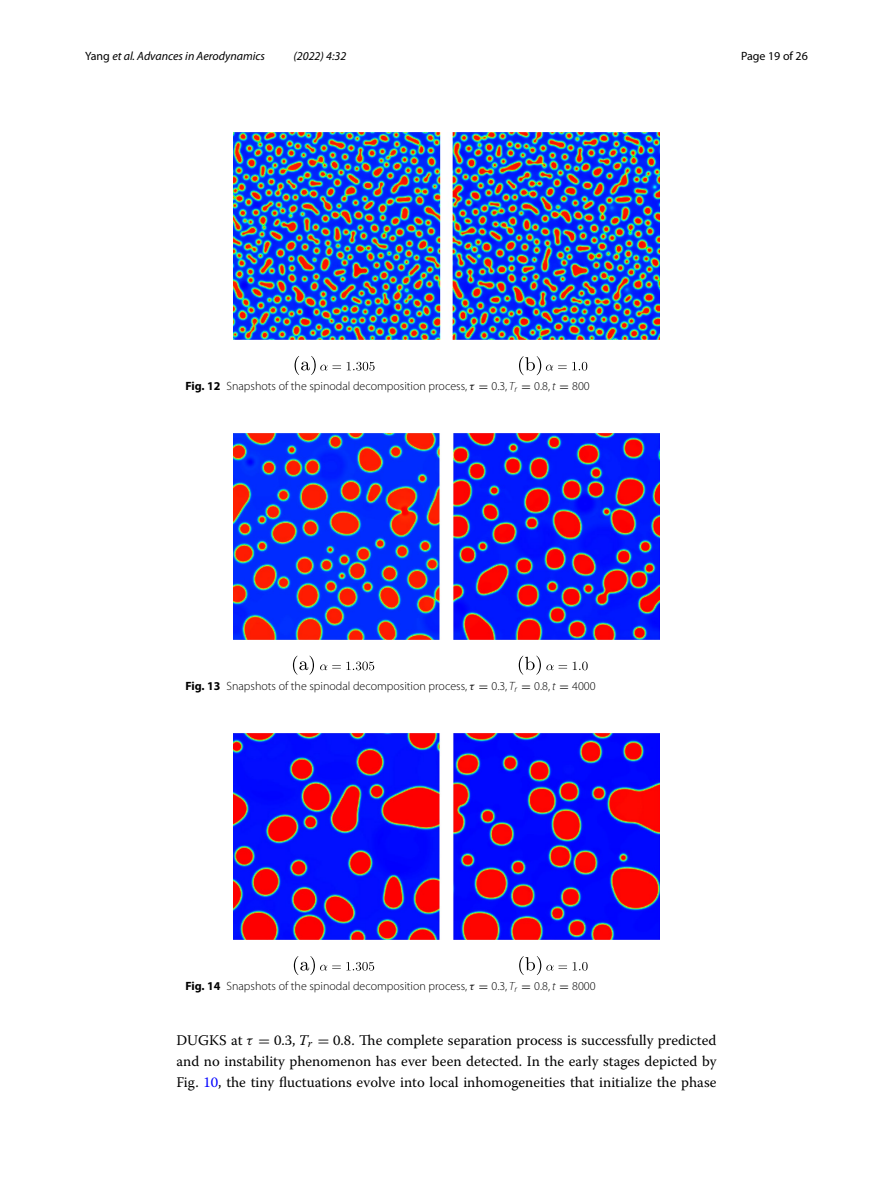
<style>
.page{position:relative;width:893px;height:1187px;background:#fff}
.page>*{position:absolute;margin:0;border:0;box-sizing:border-box;transform-origin:0 0}
.t1{font:14.7px/21.3px "Warnock Pro";color:#000;text-align:justify}
.t2{font:300 12px "Myriad Pro";color:#000}
.t3{font:italic 12px "Myriad Pro";color:#000}
.t4{font:12px "Myriad Pro";color:#000}
.s1{font-style:normal}
.s2{font-weight:700}
.s3{font-family:"MTMI143";font-weight:400}
.s4{font-family:"MTSYN114";font-weight:400}
.s5{font-family:"Myriad Pro Light 22";font-weight:400}
.s6{font-family:"Myriad Pro Light It 19";font-weight:400}
.s7{font-family:"MTSYN115";font-weight:400}
.s8{font-family:"Myriad Pro Light 23";font-weight:400}
.s9{font-family:"Myriad Pro Light It 20";font-weight:400}
.s10{font-family:"MTSYN116";font-weight:400}
.s11{font-family:"Myriad Pro Light 24";font-weight:400}
.s12{font-family:"MTMI144";font-weight:400}
.s13{font-family:"MTSYN117";font-weight:400}
.s14{font-family:"Myriad Pro Light 25";font-weight:400}
.s15{font-family:"Myriad Pro Light It 21";font-weight:400}
.s16{font-family:"MTSYN118";font-weight:400}
.s17{font-family:"Myriad Pro Light 26";font-weight:400}
.s18{font-family:"Myriad Pro Light It 22";font-weight:400}
.s19{font-family:"MTSYN119";font-weight:400}
.s20{font-family:"Myriad Pro Light 27";font-weight:400}
.s21{font-family:"MTMI145";font-weight:400}
.s22{font-family:"MTSYN120";font-weight:400}
.s23{font-family:"Myriad Pro Light 28";font-weight:400}
.s24{font-family:"Myriad Pro Light It 23";font-weight:400}
.s25{font-family:"MTSYN121";font-weight:400}
.s26{font-family:"Myriad Pro Light 29";font-weight:400}
.s27{font-family:"Myriad Pro Light It 24";font-weight:400}
.s28{font-family:"MTSYN122";font-weight:400}
.s29{font-family:"Myriad Pro Light 30";font-weight:400}
.s30{font-family:"MTMI146"}
.s31{font-family:"MTSYN123"}
.s32{font-family:"Warnock Pro Regular 104"}
.s33{font-family:"Warnock Pro It 134"}
.s34{font-family:"MTSYN124"}
.s35{font-family:"Warnock Pro Regular 105"}
.s36{color:#00f}
</style>
<div class="page">
<img style="left:234px;top:133px;width:425px;height:206px">
<svg style="left:295px;top:356px;width:80px;height:19px"></svg>
<svg style="left:519px;top:356px;width:68px;height:19px"></svg>
<img style="left:234px;top:433px;width:425px;height:206px">
<svg style="left:293px;top:655px;width:21px;height:19px"></svg>
<svg style="left:320px;top:661px;width:54px;height:9px"></svg>
<svg style="left:519px;top:655px;width:69px;height:19px"></svg>
<img style="left:234px;top:733px;width:425px;height:206px">
<svg style="left:294px;top:956px;width:80px;height:19px"></svg>
<svg style="left:519px;top:956px;width:69px;height:19px"></svg>
<p class="t3" style="left:85px;top:48px;width:182px"><span class="s1">Yang</span> et al. Advances in Aerodynamics</p>
<p class="t3" style="left:293px;top:48px;width:54px">(2022) 4:32</p>
<p class="t4" style="left:741px;top:48px;width:68px">Page 19 of 26</p>
<p class="t2" style="left:185px;top:380px;width:406px"><span class="s2">Fig. 12</span> Snapshots of the spinodal decomposition process, <span class="s3">τ</span> <span class="s4">=</span> <span class="s5">0.3</span>, <span class="s6">T</span><sub>r</sub> <span class="s7">=</span> <span class="s8">0.8</span>, <span class="s9">t</span> <span class="s10">=</span> <span class="s11">800</span></p>
<p class="t2" style="left:185px;top:679px;width:412px"><span class="s2">Fig. 13</span> Snapshots of the spinodal decomposition process, <span class="s12">τ</span> <span class="s13">=</span> <span class="s14">0.3</span>, <span class="s15">T</span><sub>r</sub> <span class="s16">=</span> <span class="s17">0.8</span>, <span class="s18">t</span> <span class="s19">=</span> <span class="s20">4000</span></p>
<p class="t2" style="left:185px;top:979px;width:412px"><span class="s2">Fig. 14</span> Snapshots of the spinodal decomposition process, <span class="s21">τ</span> <span class="s22">=</span> <span class="s23">0.3</span>, <span class="s24">T</span><sub>r</sub> <span class="s25">=</span> <span class="s26">0.8</span>, <span class="s27">t</span> <span class="s28">=</span> <span class="s29">8000</span></p>
<p class="t1" style="left:176px;top:1028px;width:542px">DUGKS at <span class="s30">τ</span> <span class="s31">=</span> <span class="s32">0.3</span>, <span class="s33">T</span><sub>r</sub> <span class="s34">=</span> <span class="s35">0.8</span>. The complete separation process is successfully predicted and no instability phenomenon has ever been detected. In the early stages depicted by Fig. <span class="s36">10</span>, the tiny fluctuations evolve into local inhomogeneities that initialize the phase</p>
</div>
